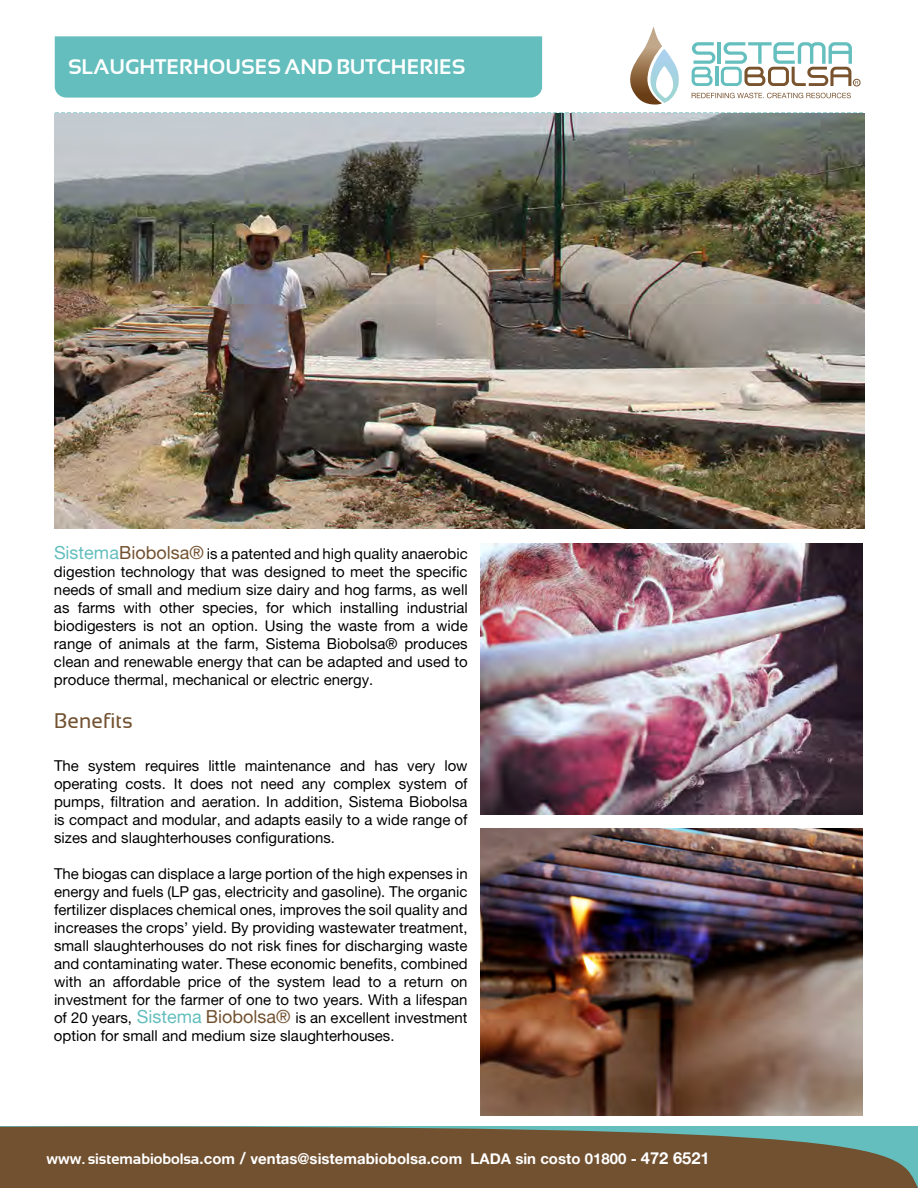
<style>
.page{position:relative;width:918px;height:1188px;background:#fff}
.page>*{position:absolute;margin:0;border:0;box-sizing:border-box;transform-origin:0 0}
.t1{font:700 21px "Sansation";color:#fff}
.t2{font:21px "Sansation";color:#725130}
.t3{font:15px/18px "Alte Haas Grotesk";color:#000;text-align:justify}
.t4{font:15px "Alte Haas Grotesk Bold";color:#fff}
.s1{font-size:18px;color:#63bebd}
.s2{font-size:18px;color:#725130}
.s3{font-family:"Sansation";font-weight:700}
.s4{font-size:16.5px}
</style>
<div class="page">
<hr style="left:718px;top:42px;width:3px;height:22px;background:#65bfbe">
<svg style="left:692px;top:42px;width:23px;height:44px"></svg>
<hr style="left:715px;top:67px;width:3px;height:19px;background:#65bfbe">
<svg style="left:630px;top:26px;width:49px;height:79px"></svg>
<svg style="left:692px;top:93px;width:159px;height:5px"></svg>
<svg style="left:721px;top:42px;width:137px;height:44px"></svg>
<div style="left:853px;top:79px;width:7px;height:7px;border:1px solid #79532e;border-radius:50%"></div>
<svg style="left:0;top:1126px;width:918px;height:62px;background:#705d3f"></svg>
<svg style="left:0;top:1127px;width:1px;height:61px"></svg>
<svg style="left:56px;top:112px;width:806px;height:2px"></svg>
<img style="left:54px;top:114px;width:811px;height:415px">
<img style="left:480px;top:543px;width:382px;height:271px">
<div style="left:55px;top:36px;width:487px;height:62px;background:#63bebd"></div>
<img style="left:480px;top:829px;width:382px;height:286px">
<h1 class="t1" style="left:68px;top:55px;width:399px">SLAUGHTERHOUSES AND BUTCHERIES</h1>
<p class="t3" style="left:54px;top:544px;width:415px"><span class="s1">Sistema</span><span class="s2">Biobolsa®</span> is a patented and high quality anaerobic digestion technology that was designed to meet the specific needs of small and medium size dairy and hog farms, as well as farms with other species, for which installing industrial biodigesters is not an option. Using the waste from a wide range of animals at the farm, Sistema Biobolsa® produces clean and renewable energy that can be adapted and used to produce thermal, mechanical or electric energy.</p>
<h1 class="t2" style="left:54px;top:709px;width:80px">Benefits</h1>
<p class="t3" style="left:54px;top:757px;width:415px">The system requires little maintenance and has very low operating costs. It does not need any complex system of pumps, filtration and aeration. In addition, Sistema Biobolsa is compact and modular, and adapts easily to a wide range of sizes and slaughterhouses configurations.</p>
<p class="t3" style="left:54px;top:865px;width:415px">The biogas can displace a large portion of the high expenses in energy and fuels (LP gas, electricity and gasoline). The organic fertilizer displaces chemical ones, improves the soil quality and increases the crops’ yield. By providing wastewater treatment, small slaughterhouses do not risk fines for discharging waste and contaminating water. These economic benefits, combined with an affordable price of the system lead to a return on investment for the farmer of one to two years. With a lifespan of 20 years, <span class="s1">Sistema</span> <span class="s2">Biobolsa®</span> is an excellent investment option for small and medium size slaughterhouses.</p>
<p class="t4" style="left:47px;top:1149px;width:665px"><span class="s3">www. sistemabiobolsa</span>.com <span class="s4">/</span> ventas@sistemabiobolsa.com LADA sin costo 01800 - <span class="s4">472 6521</span></p>
</div>
